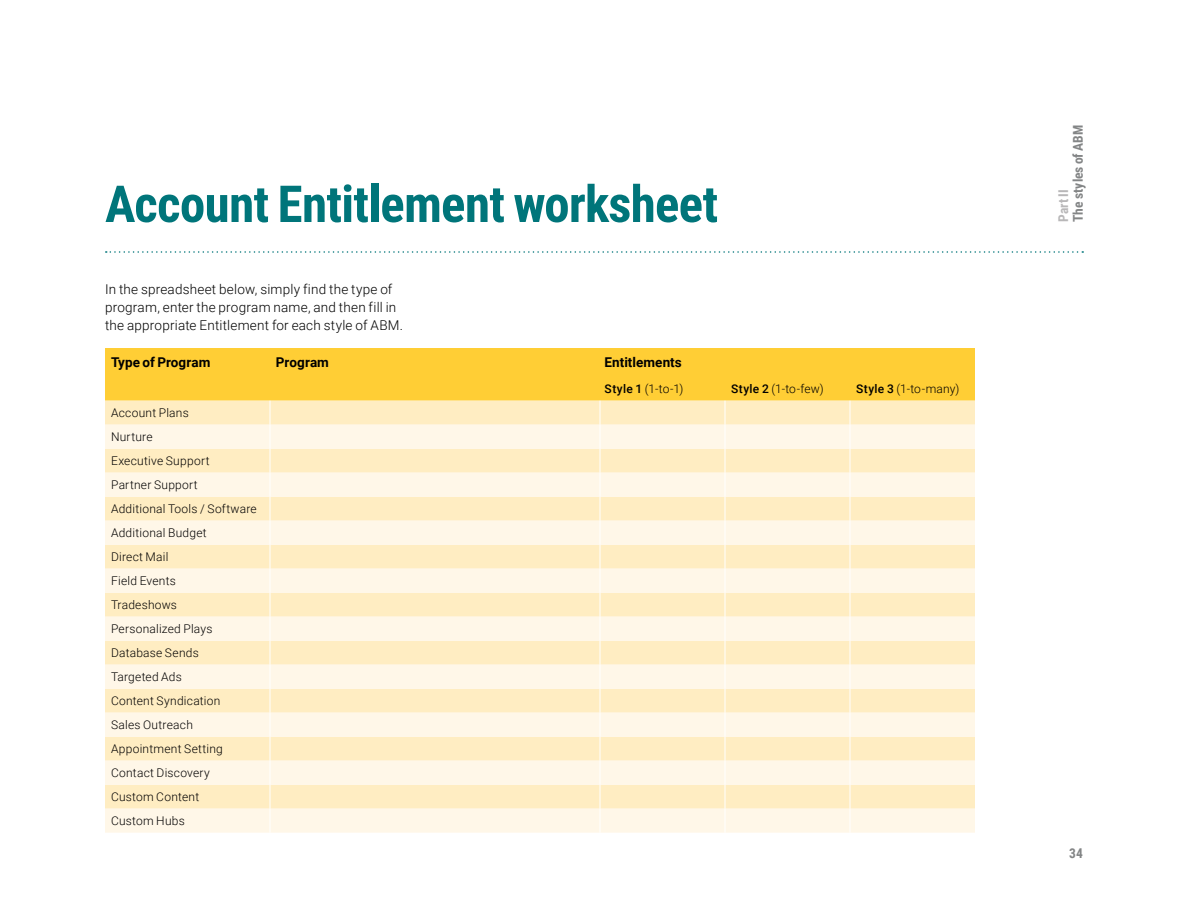
<style>
.page{position:relative;width:1188px;height:918px;background:#fff}
.page>*{position:absolute;margin:0;border:0;box-sizing:border-box;transform-origin:0 0}
.t1{font:700 51px "Roboto Condensed";letter-spacing:-.015em;color:#00757a}
.t2{font:300 13.5px/18px "Roboto";letter-spacing:.015em;color:#000}
.t3{font:700 13.5px "Roboto";letter-spacing:.005em;color:#000}
.t4{font:700 13.5px "Roboto Condensed";letter-spacing:.005em;color:#838586}
.t5{font:700 13.5px "Roboto Condensed";letter-spacing:.005em;color:#b8b7b8}
.t6{font:300 12px/24px "Roboto";letter-spacing:.02em;color:#000}
.s1{font-weight:500}
</style>
<div class="page">
<svg style="left:106px;top:251px;width:977px;height:2px"></svg>
<div style="left:105px;top:348px;width:870px;height:53px;background:#ffce35"></div>
<div style="left:105px;top:401px;width:870px;height:24px;background:#ffedc2"></div>
<svg style="left:105px;top:425px;width:870px;height:408px;background:#fff2d6"></svg>
<svg style="left:850px;top:401px;width:1px;height:432px"></svg>
<svg style="left:725px;top:401px;width:1px;height:432px"></svg>
<svg style="left:600px;top:401px;width:1px;height:432px"></svg>
<svg style="left:270px;top:401px;width:1px;height:432px"></svg>
<p class="t4" style="left:1069px;top:222px;width:99px;rotate:-90deg">The styles of ABM</p>
<h1 class="t1" style="left:105px;top:168px;width:615px">Account Entitlement worksheet</h1>
<p class="t5" style="left:1054px;top:222px;width:34px;rotate:-90deg">Part II</p>
<p class="t2" style="left:105px;top:280px;width:300px">In the spreadsheet below, simply find the type of program, enter the program name, and then fill in the appropriate Entitlement for each style of ABM.</p>
<p class="t3" style="left:111px;top:353px;width:101px">Type of Program</p>
<p class="t3" style="left:276px;top:353px;width:54px">Program</p>
<p class="t3" style="left:604px;top:353px;width:79px">Entitlements</p>
<p class="t6" style="left:604px;top:376px;width:80px"><span class="s1">Style 1</span> (1-to-1)</p>
<p class="t6" style="left:731px;top:376px;width:94px"><span class="s1">Style 2</span> (1-to-few)</p>
<p class="t6" style="left:856px;top:376px;width:105px"><span class="s1">Style 3</span> (1-to-many)</p>
<p class="t6" style="left:111px;top:400px;width:147px">Account Plans<br>Nurture<br>Executive Support<br>Partner Support<br>Additional Tools / Software<br>Additional Budget<br>Direct Mail<br>Field Events<br>Tradeshows<br>Personalized Plays<br>Database Sends<br>Targeted Ads<br>Content Syndication<br>Sales Outreach<br>Appointment Setting<br>Contact Discovery<br>Custom Content<br>Custom Hubs</p>
<p class="t4" style="left:1069px;top:844px;width:15px">34</p>
</div>
